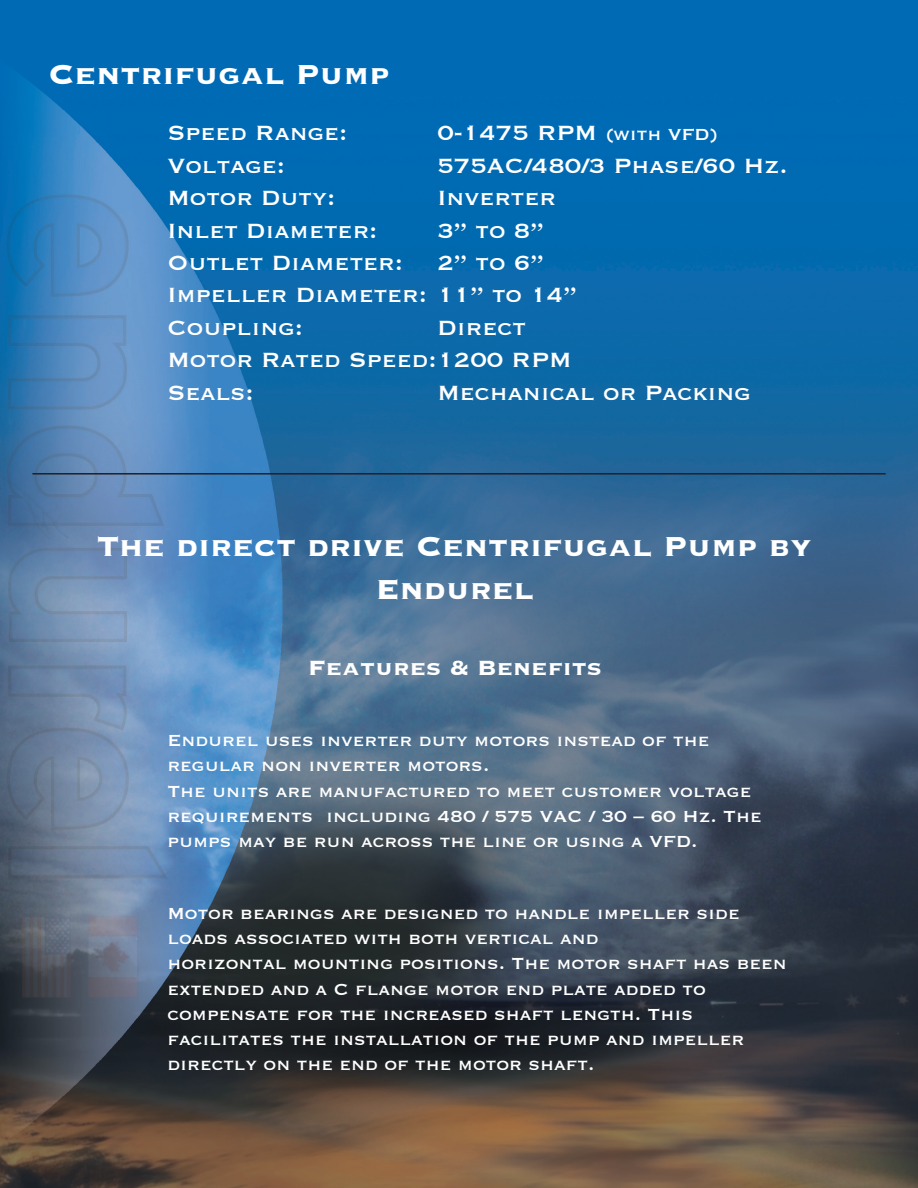
<style>
.page{position:relative;width:918px;height:1188px;background:#fff}
.page>*{position:absolute;margin:0;border:0;box-sizing:border-box;transform-origin:0 0}
.t1{font:700 36px/43.2px "Copperplate";color:#fff;text-align:center}
.t2{font:27px/32.4px "Copperplate";color:#fff}
.t3{font:700 27px "Copperplate";color:#fff}
.t4{font:21px/25.2px "Copperplate";color:#fff}
.s1{font-size:21px}
</style>
<div class="page">
<img style="left:0;top:0;width:918px;height:1188px">
<hr style="left:32px;top:473px;width:854px;height:2px;background:#231f20">
<p class="t1" style="left:49px;top:50px;width:343px">Centrifugal Pump</p>
<p class="t2" style="left:167px;top:115px;width:182px">Speed Range:</p>
<p class="t2" style="left:437px;top:115px;width:282px">0-1475 RPM <span class="s1">(with VFD)</span></p>
<p class="t2" style="left:167px;top:148px;width:119px">Voltage:</p>
<p class="t2" style="left:437px;top:148px;width:352px">575AC/480/3 Phase/60 Hz.</p>
<p class="t2" style="left:167px;top:180px;width:169px">Motor Duty:</p>
<p class="t2" style="left:437px;top:180px;width:120px">Inverter</p>
<p class="t2" style="left:167px;top:212px;width:212px">Inlet Diameter:</p>
<p class="t2" style="left:437px;top:212px;width:108px">3” to 8”</p>
<p class="t2" style="left:167px;top:245px;width:237px">Outlet Diameter:</p>
<p class="t2" style="left:437px;top:245px;width:108px">2” to 6”</p>
<p class="t2" style="left:167px;top:277px;width:411px">Impeller Diameter: 11” to 14”<br>Coupling:</p>
<p class="t2" style="left:437px;top:310px;width:90px">Direct</p>
<p class="t2" style="left:167px;top:342px;width:406px">Motor Rated Speed:1200 RPM</p>
<p class="t2" style="left:167px;top:374px;width:88px">Seals:</p>
<p class="t2" style="left:437px;top:374px;width:315px">Mechanical or Packing</p>
<p class="t1" style="left:97px;top:522px;width:716px">The direct drive Centrifugal Pump by<br>Endurel</p>
<p class="t3" style="left:308px;top:649px;width:296px">Features &amp; Benefits</p>
<p class="t4" style="left:167px;top:726px;width:543px">Endurel uses inverter duty motors instead of the</p>
<p class="t4" style="left:167px;top:752px;width:324px">regular non inverter motors.</p>
<p class="t4" style="left:167px;top:777px;width:596px">The units are manufactured to meet customer voltage requirements including 480 / 575 VAC / 30 – 60 Hz. The pumps may be run across the line or using a VFD.</p>
<p class="t4" style="left:167px;top:899px;width:574px">Motor bearings are designed to handle impeller side loads associated with both vertical and</p>
<p class="t4" style="left:167px;top:950px;width:621px">horizontal mounting positions. The motor shaft has been extended and a C flange motor end plate added to</p>
<p class="t4" style="left:167px;top:1000px;width:579px">compensate for the increased shaft length. This facilitates the installation of the pump and impeller directly on the end of the motor shaft.</p>
</div>
